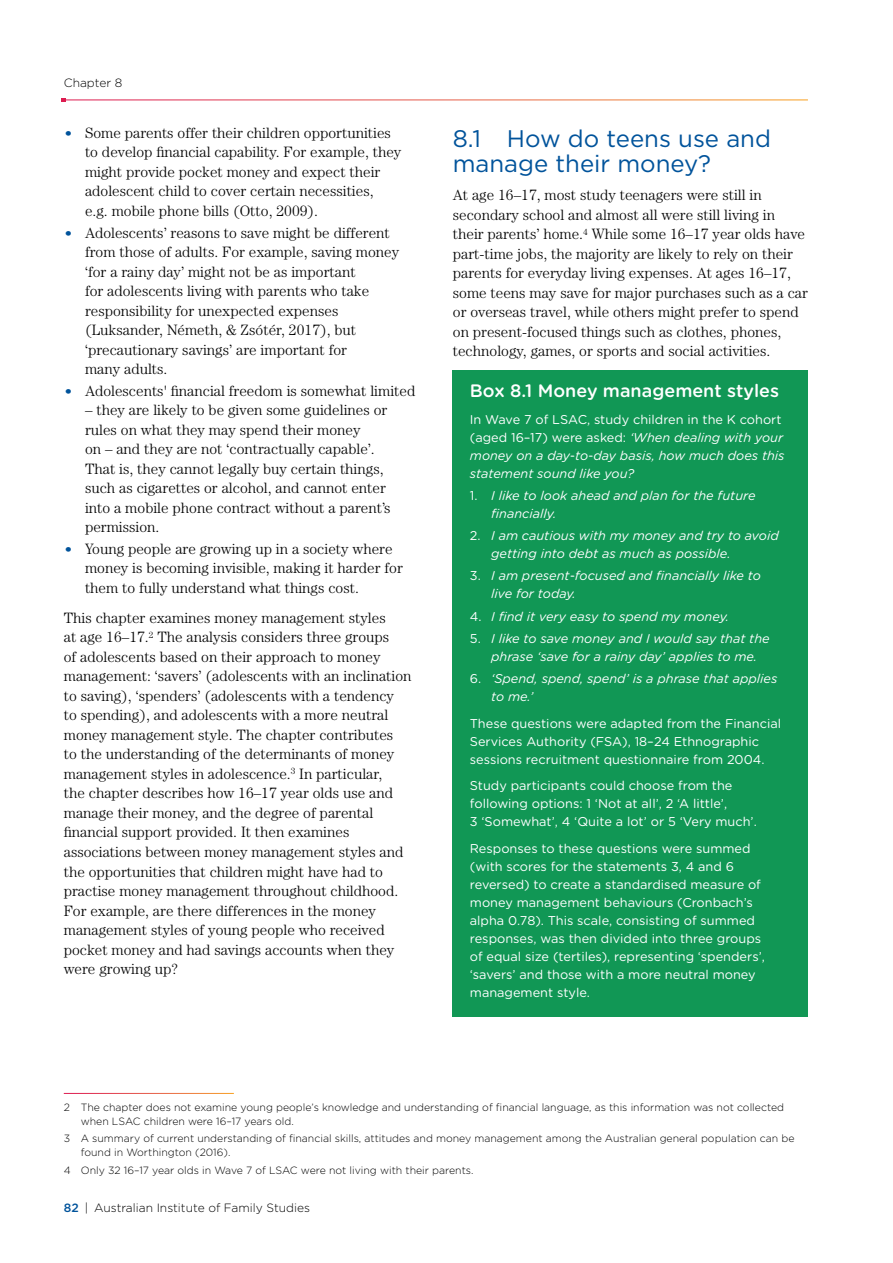
<style>
.page{position:relative;width:893px;height:1263px;background:#fff}
.page>*{position:absolute;margin:0;border:0;box-sizing:border-box;transform-origin:0 0}
.t1{font:24px/25.5px "Gotham";color:#00539b}
.t2{font:500 18px "Gotham Rounded";color:#fff}
.t3{font:300 15px/19.5px "Century Std";color:#000}
.t4{font:12.75px/18px "Gotham Rounded";color:#fff}
.t5{font:italic 12.75px/18px "Gotham Rounded";color:#fff}
.t6{font:300 12px "Gotham";color:#000}
.t7{font:300 10.5px/13.5px "Gotham";color:#000}
.s1{font-family:"Garamond";color:#00539b}
.s2{font-style:normal}
.s3{font-weight:500;color:#00539b}
</style>
<div class="page">
<svg style="left:62px;top:98px;width:4px;height:4px"></svg>
<div style="left:453px;top:370px;width:355px;height:43px;background:#119755"></div>
<div style="left:453px;top:405px;width:355px;height:84px;background:#119755"></div>
<div style="left:453px;top:481px;width:355px;height:48px;background:#119755"></div>
<div style="left:453px;top:521px;width:355px;height:48px;background:#119755"></div>
<div style="left:453px;top:562px;width:355px;height:47px;background:#119755"></div>
<div style="left:453px;top:602px;width:355px;height:30px;background:#119755"></div>
<div style="left:453px;top:624px;width:355px;height:48px;background:#119755"></div>
<div style="left:453px;top:664px;width:355px;height:48px;background:#119755"></div>
<div style="left:453px;top:709px;width:355px;height:66px;background:#119755"></div>
<div style="left:453px;top:771px;width:355px;height:66px;background:#119755"></div>
<div style="left:453px;top:834px;width:355px;height:182px;background:#119755"></div>
<p class="t6" style="left:64px;top:75px;width:60px">Chapter 8</p>
<p class="t3" style="left:85px;top:123px;width:318px;text-indent:-21px"><span class="s1">•</span> Some parents offer their children opportunities to develop financial capability. For example, they might provide pocket money and expect their adolescent child to cover certain necessities,<br>e.g. mobile phone bills (Otto, 2009).</p>
<p class="t3" style="left:85px;top:222px;width:316px;text-indent:-21px"><span class="s1">•</span> Adolescents’ reasons to save might be different from those of adults. For example, saving money ‘for a rainy day’ might not be as important<br>for adolescents living with parents who take responsibility for unexpected expenses (Luksander, Németh, &amp; Zsótér, 2017), but ‘precautionary savings’ are important for<br>many adults.</p>
<p class="t3" style="left:64px;top:381px;width:353px"><span class="s1">•</span> Adolescents' financial freedom is somewhat limited</p>
<p class="t3" style="left:85px;top:400px;width:307px">– they are likely to be given some guidelines or rules on what they may spend their money<br>on – and they are not ‘contractually capable’.<br>That is, they cannot legally buy certain things, such as cigarettes or alcohol, and cannot enter into a mobile phone contract without a parent’s permission.</p>
<p class="t3" style="left:85px;top:539px;width:319px;text-indent:-21px"><span class="s1">•</span> Young people are growing up in a society where money is becoming invisible, making it harder for them to fully understand what things cost.</p>
<p class="t3" style="left:64px;top:608px;width:349px">This chapter examines money management styles<br>at age 16–17.<sup>2</sup> The analysis considers three groups<br>of adolescents based on their approach to money management: ‘savers’ (adolescents with an inclination to saving), ‘spenders’ (adolescents with a tendency<br>to spending), and adolescents with a more neutral money management style. The chapter contributes<br>to the understanding of the determinants of money management styles in adolescence.<sup>3</sup> In particular,<br>the chapter describes how 16–17 year olds use and manage their money, and the degree of parental financial support provided. It then examines associations between money management styles and the opportunities that children might have had to practise money management throughout childhood.<br>For example, are there differences in the money management styles of young people who received pocket money and had savings accounts when they were growing up?</p>
<h1 class="t1" style="left:453px;top:125px;width:320px">8.1 How do teens use and manage their money?</h1>
<p class="t3" style="left:453px;top:185px;width:357px">At age 16–17, most study teenagers were still in secondary school and almost all were still living in their parents’ home.<sup>4</sup> While some 16–17 year olds have part-time jobs, the majority are likely to rely on their parents for everyday living expenses. At ages 16–17, some teens may save for major purchases such as a car or overseas travel, while others might prefer to spend on present-focused things such as clothes, phones, technology, games, or sports and social activities.</p>
<p class="t2" style="left:470px;top:378px;width:311px">Box 8.1 Money management styles</p>
<p class="t5" style="left:470px;top:409px;width:316px"><span class="s2">In Wave 7 of LSAC, study children in the K cohort (aged 16–17) were asked:</span> ‘When dealing with your money on a day-to-day basis, how much does this statement sound like you?</p>
<p class="t5" style="left:491px;top:486px;width:266px;text-indent:-21px"><span class="s2">1.</span> I like to look ahead and plan for the future financially.</p>
<p class="t5" style="left:491px;top:526px;width:289px;text-indent:-21px"><span class="s2">2.</span> I am cautious with my money and try to avoid getting into debt as much as possible.</p>
<p class="t5" style="left:491px;top:566px;width:271px;text-indent:-21px"><span class="s2">3.</span> I am present-focused and financially like to live for today.</p>
<p class="t5" style="left:470px;top:606px;width:261px"><span class="s2">4.</span> I find it very easy to spend my money.</p>
<p class="t5" style="left:491px;top:629px;width:280px;text-indent:-21px"><span class="s2">5.</span> I like to save money and I would say that the phrase ‘save for a rainy day’ applies to me.</p>
<p class="t5" style="left:491px;top:669px;width:288px;text-indent:-21px"><span class="s2">6.</span> ‘Spend, spend, spend’ is a phrase that applies to me.’</p>
<p class="t4" style="left:470px;top:713px;width:313px">These questions were adapted from the Financial<br>Services Authority (FSA), 18–24 Ethnographic sessions recruitment questionnaire from 2004.</p>
<p class="t4" style="left:470px;top:776px;width:288px">Study participants could choose from the following options: 1 ‘Not at all’, 2 ‘A little’,<br>3 ‘Somewhat’, 4 ‘Quite a lot’ or 5 ‘Very much’.</p>
<p class="t4" style="left:470px;top:838px;width:297px">Responses to these questions were summed (with scores for the statements 3, 4 and 6 reversed) to create a standardised measure of money management behaviours (Cronbach’s alpha 0.78). This scale, consisting of summed responses, was then divided into three groups of equal size (tertiles), representing ‘spenders’, ‘savers’ and those with a more neutral money management style.</p>
<p class="t7" style="left:81px;top:1100px;width:705px;text-indent:-17px">2 The chapter does not examine young people’s knowledge and understanding of financial language, as this information was not collected when LSAC children were 16–17 years old.</p>
<p class="t7" style="left:81px;top:1132px;width:715px;text-indent:-17px">3 A summary of current understanding of financial skills, attitudes and money management among the Australian general population can be found in Worthington (2016).</p>
<p class="t7" style="left:64px;top:1163px;width:411px">4 Only 32 16–17 year olds in Wave 7 of LSAC were not living with their parents.</p>
<p class="t6" style="left:64px;top:1200px;width:248px"><span class="s3">82</span> | Australian Institute of Family Studies</p>
</div>
